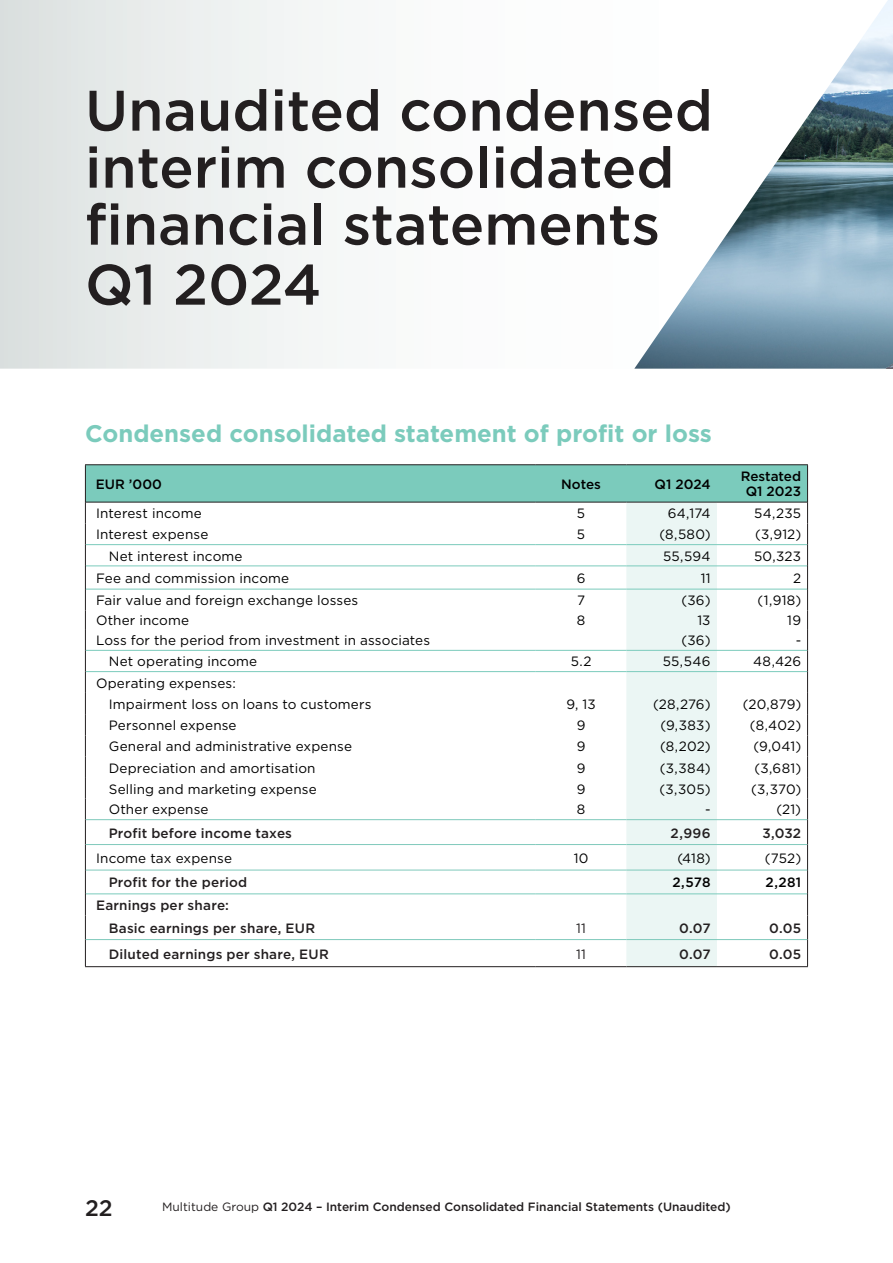
<style>
.page{position:relative;width:893px;height:1263px;background:#fff}
.page>*{position:absolute;margin:0;border:0;box-sizing:border-box;transform-origin:0 0}
.Headlines{font:500 57px/57px "Gotham";color:#231f20}
.Headline_01{font:700 24px "Gotham";color:#7bcbbc}
.t1{font:500 22.5px "Gotham";color:#231f20}
.Table{font:13.5px "Gotham";letter-spacing:.01em;color:#000}
.Table_Bold{font:500 13.5px "Gotham";letter-spacing:.015em;color:#231f20}
.Table_Head{font:500 13.5px/15px "Gotham";color:#000;text-align:center}
.Table-2{font:500 13.5px "Gotham";letter-spacing:.01em;color:#000}
.Table_Bold-2{font:13.5px "Gotham";color:#231f20}
.t2{font:500 12px "Gotham";color:#231f20}
.s1{font-weight:400}
</style>
<div class="page">
<svg style="left:0;top:0;width:323px;height:369px"></svg>
<img style="left:634px;top:0;width:259px;height:369px">
<hr style="left:626px;top:464px;width:91px;height:1px;background:#231f20">
<hr style="left:717px;top:464px;width:91px;height:1px;background:#231f20">
<hr style="left:85px;top:464px;width:451px;height:1px;background:#231f20">
<hr style="left:536px;top:464px;width:90px;height:1px;background:#231f20">
<svg style="left:85px;top:465px;width:723px;height:502px"></svg>
<hr style="left:86px;top:819px;width:450px;height:1px;background:#7fc9bb">
<hr style="left:536px;top:819px;width:90px;height:1px;background:#7fc9bb">
<hr style="left:626px;top:819px;width:91px;height:1px;background:#7fc9bb">
<hr style="left:717px;top:819px;width:90px;height:1px;background:#7fc9bb">
<hr style="left:86px;top:844px;width:450px;height:1px;background:#7fc9bb">
<hr style="left:536px;top:844px;width:90px;height:1px;background:#7fc9bb">
<hr style="left:626px;top:844px;width:91px;height:1px;background:#7fc9bb">
<hr style="left:717px;top:844px;width:90px;height:1px;background:#7fc9bb">
<hr style="left:86px;top:870px;width:450px;height:1px;background:#7fc9bb">
<hr style="left:536px;top:870px;width:90px;height:1px;background:#7fc9bb">
<hr style="left:626px;top:870px;width:91px;height:1px;background:#7fc9bb">
<hr style="left:717px;top:870px;width:90px;height:1px;background:#7fc9bb">
<p class="Headlines" style="left:85px;top:81px;width:629px">Unaudited condensed interim consolidated</p>
<p class="Headlines" style="left:85px;top:195px;width:577px">financial statements</p>
<p class="Headlines" style="left:85px;top:255px;width:238px">Q1 2024</p>
<p class="Headline_01" style="left:85px;top:418px;width:628px">Condensed consolidated statement of profit or loss</p>
<p class="Table_Head" style="left:96px;top:476px;width:68px">EUR ’000</p>
<p class="Table_Head" style="left:561px;top:476px;width:41px">Notes</p>
<p class="Table_Head" style="left:655px;top:476px;width:58px">Q1 2024</p>
<p class="Table_Head" style="left:741px;top:469px;width:62px">Restated<br>Q1 2023</p>
<p class="Table" style="left:96px;top:505px;width:107px">Interest income</p>
<p class="Table" style="left:577px;top:505px;width:10px">5</p>
<p class="Table" style="left:668px;top:505px;width:44px">64,174</p>
<p class="Table" style="left:754px;top:505px;width:49px">54,235</p>
<p class="Table" style="left:96px;top:526px;width:114px">Interest expense</p>
<p class="Table" style="left:577px;top:526px;width:10px">5</p>
<p class="Table" style="left:659px;top:526px;width:53px">(8,580)</p>
<p class="Table" style="left:755px;top:526px;width:48px">(3,912)</p>
<p class="Table" style="left:109px;top:547px;width:135px">Net interest income</p>
<p class="Table" style="left:663px;top:547px;width:49px">55,594</p>
<p class="Table" style="left:754px;top:547px;width:49px">50,323</p>
<p class="Table" style="left:96px;top:569px;width:195px">Fee and commission income</p>
<p class="Table" style="left:577px;top:569px;width:10px">6</p>
<p class="Table" style="left:701px;top:569px;width:11px">11</p>
<p class="Table" style="left:793px;top:569px;width:10px">2</p>
<p class="Table" style="left:96px;top:592px;width:264px">Fair value and foreign exchange losses</p>
<p class="Table" style="left:577px;top:592px;width:10px">7</p>
<p class="Table" style="left:681px;top:592px;width:31px">(36)</p>
<p class="Table" style="left:757px;top:592px;width:45px">(1,918)</p>
<p class="Table" style="left:96px;top:612px;width:95px">Other income</p>
<p class="Table" style="left:577px;top:612px;width:10px">8</p>
<p class="Table" style="left:697px;top:612px;width:15px">13</p>
<p class="Table" style="left:787px;top:612px;width:15px">19</p>
<p class="Table" style="left:96px;top:632px;width:336px">Loss for the period from investment in associates</p>
<p class="Table" style="left:681px;top:632px;width:31px">(36)</p>
<p class="Table" style="left:796px;top:632px;width:7px">-</p>
<p class="Table" style="left:109px;top:653px;width:150px">Net operating income</p>
<p class="Table" style="left:571px;top:653px;width:22px">5.2</p>
<p class="Table" style="left:663px;top:653px;width:49px">55,546</p>
<p class="Table" style="left:753px;top:653px;width:49px">48,426</p>
<p class="Table" style="left:96px;top:674px;width:141px">Operating expenses:</p>
<p class="Table" style="left:109px;top:695px;width:264px">Impairment loss on loans to customers</p>
<p class="Table" style="left:566px;top:695px;width:31px">9, 13</p>
<p class="Table" style="left:653px;top:695px;width:59px">(28,276)</p>
<p class="Table" style="left:743px;top:695px;width:60px">(20,879)</p>
<p class="Table" style="left:109px;top:717px;width:129px">Personnel expense</p>
<p class="Table" style="left:577px;top:717px;width:10px">9</p>
<p class="Table" style="left:660px;top:717px;width:52px">(9,383)</p>
<p class="Table" style="left:750px;top:717px;width:53px">(8,402)</p>
<p class="Table" style="left:109px;top:738px;width:245px">General and administrative expense</p>
<p class="Table" style="left:577px;top:738px;width:10px">9</p>
<p class="Table" style="left:660px;top:738px;width:52px">(8,202)</p>
<p class="Table" style="left:754px;top:738px;width:49px">(9,041)</p>
<p class="Table" style="left:109px;top:759px;width:208px">Depreciation and amortisation</p>
<p class="Table" style="left:577px;top:759px;width:10px">9</p>
<p class="Table" style="left:660px;top:759px;width:52px">(3,384)</p>
<p class="Table" style="left:754px;top:759px;width:48px">(3,681)</p>
<p class="Table" style="left:109px;top:780px;width:209px">Selling and marketing expense</p>
<p class="Table" style="left:577px;top:780px;width:10px">9</p>
<p class="Table" style="left:659px;top:780px;width:53px">(3,305)</p>
<p class="Table" style="left:751px;top:780px;width:51px">(3,370)</p>
<p class="Table" style="left:109px;top:801px;width:101px">Other expense</p>
<p class="Table" style="left:577px;top:801px;width:10px">8</p>
<p class="Table" style="left:705px;top:801px;width:7px">-</p>
<p class="Table" style="left:776px;top:801px;width:26px">(21)</p>
<p class="Table_Bold" style="left:109px;top:824px;width:185px">Profit before income taxes</p>
<p class="Table_Bold" style="left:671px;top:824px;width:42px">2,996</p>
<p class="Table_Bold" style="left:762px;top:824px;width:40px">3,032</p>
<p class="Table" style="left:96px;top:849px;width:137px">Income tax expense</p>
<p class="Table" style="left:574px;top:849px;width:16px">10</p>
<p class="Table" style="left:677px;top:849px;width:35px">(418)</p>
<p class="Table" style="left:765px;top:849px;width:38px">(752)</p>
<p class="Table_Bold" style="left:109px;top:874px;width:140px">Profit for the period</p>
<p class="Table-2" style="left:672px;top:874px;width:40px">2,578</p>
<p class="Table-2" style="left:765px;top:874px;width:37px">2,281</p>
<p class="Table_Bold" style="left:96px;top:896px;width:134px">Earnings per share:</p>
<p class="Table_Bold" style="left:109px;top:919px;width:208px">Basic earnings per share, EUR</p>
<p class="Table_Bold-2" style="left:576px;top:919px;width:11px">11</p>
<p class="Table_Bold" style="left:679px;top:919px;width:33px">0.07</p>
<p class="Table_Bold" style="left:769px;top:919px;width:34px">0.05</p>
<p class="Table_Bold" style="left:109px;top:945px;width:221px">Diluted earnings per share, EUR</p>
<p class="Table_Bold-2" style="left:576px;top:945px;width:11px">11</p>
<p class="Table_Bold" style="left:679px;top:945px;width:33px">0.07</p>
<p class="Table_Bold" style="left:769px;top:945px;width:34px">0.05</p>
<h3 class="t1" style="left:85px;top:1193px;width:29px">22</h3>
<p class="t2" style="left:162px;top:1199px;width:570px"><span class="s1">Multitude Group</span> Q1 2024 – Interim Condensed Consolidated Financial Statements (Unaudited)</p>
</div>
